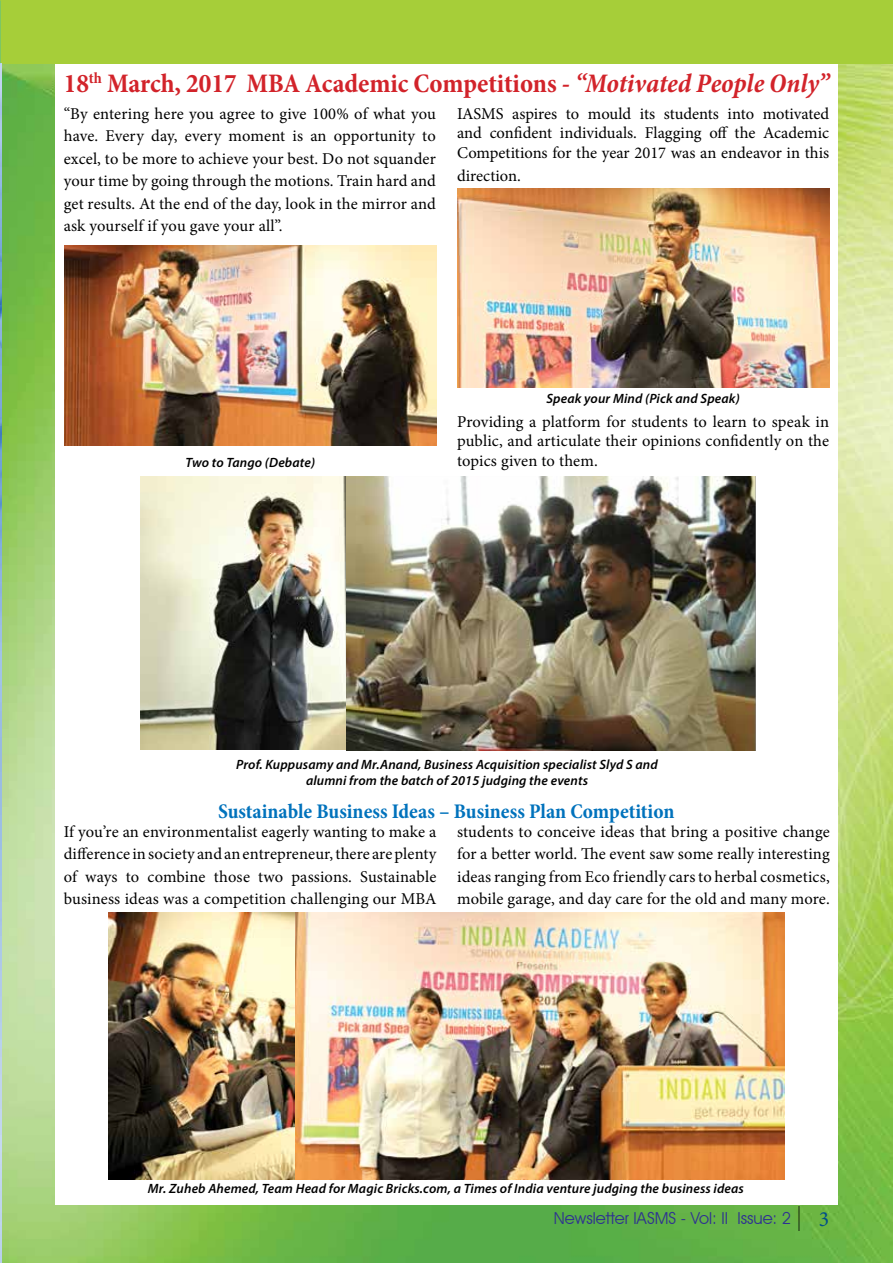
<style>
.page{position:relative;width:893px;height:1263px;background:#fff}
.page>*{position:absolute;margin:0;border:0;box-sizing:border-box;transform-origin:0 0}
.t1{font:700 condensed 27px "Minion Pro";color:#d2232a}
.t2{font:21.75px "Minion Pro";color:#004e8a}
.t3{font:700 condensed 21px "Minion Pro";letter-spacing:-.005em;color:#0072bc}
.t4{font:16.5px/22.5px "Minion Pro";letter-spacing:.005em;color:#000;text-align:justify}
.t5{font:16.5px "Avant Garde IT Cby BT";color:#2e3092}
.t6{font:italic 600 13.5px/16.2px "Myriad Pro";letter-spacing:.01em;color:#000;text-align:center}
.s1{font-style:italic}
</style>
<div class="page">
<img style="left:2px;top:64px;width:891px;height:1199px">
<img style="left:0;top:64px;width:2px;height:1199px">
<div style="left:55px;top:64px;width:783px;height:1141px;background:#fff"></div>
<div style="left:0;top:0;width:893px;height:64px;background:#a6ce39"></div>
<hr style="left:798px;top:1206px;width:2px;height:24px;background:#000">
<img style="left:457px;top:188px;width:372px;height:200px">
<img style="left:64px;top:245px;width:372px;height:200px">
<img style="left:141px;top:477px;width:615px;height:273px">
<img style="left:108px;top:912px;width:677px;height:267px">
<h1 class="t1" style="left:64px;top:65px;width:767px">18<sup>th</sup> March, 2017 MBA Academic Competitions - <span class="s1">“Motivated People Only”</span></h1>
<p class="t4" style="left:457px;top:104px;width:374px;line-height:19.8px">IASMS aspires to mould its students into motivated and confident individuals. Flagging off the Academic Competitions for the year 2017 was an endeavor in this</p>
<p class="t4" style="left:457px;top:164px;width:65px">direction.</p>
<p class="t4" style="left:64px;top:102px;width:374px">“By entering here you agree to give 100% of what you have. Every day, every moment is an opportunity to excel, to be more to achieve your best. Do not squander your time by going through the motions. Train hard and get results. At the end of the day, look in the mirror and ask yourself if you gave your all”.</p>
<p class="t6" style="left:186px;top:454px;width:131px">Two to Tango (Debate)</p>
<p class="t6" style="left:546px;top:390px;width:195px">Speak your Mind (Pick and Speak)</p>
<p class="t4" style="left:457px;top:412px;width:374px;line-height:19.8px">Providing a platform for students to learn to speak in public, and articulate their opinions confidently on the topics given to them.</p>
<p class="t6" style="left:236px;top:756px;width:423px">Prof. Kuppusamy and Mr.Anand, Business Acquisition specialist Slyd S and alumni from the batch of 2015 judging the events</p>
<p class="t3" style="left:218px;top:797px;width:458px">Sustainable Business Ideas – Business Plan Competition</p>
<p class="t4" style="left:64px;top:820px;width:374px">If you’re an environmentalist eagerly wanting to make a difference in society and an entrepreneur, there are plenty of ways to combine those two passions. Sustainable business ideas was a competition challenging our MBA</p>
<p class="t4" style="left:457px;top:820px;width:374px">students to conceive ideas that bring a positive change for a better world. The event saw some really interesting ideas ranging from Eco friendly cars to herbal cosmetics, mobile garage, and day care for the old and many more.</p>
<p class="t6" style="left:148px;top:1180px;width:597px">Mr. Zuheb Ahemed, Team Head for Magic Bricks.com, a Times of India venture judging the business ideas</p>
<p class="t5" style="left:554px;top:1208px;width:239px">Newsletter IASMS - Vol: II Issue: 2</p>
<h2 class="t2" style="left:819px;top:1204px;width:12px">3</h2>
</div>
